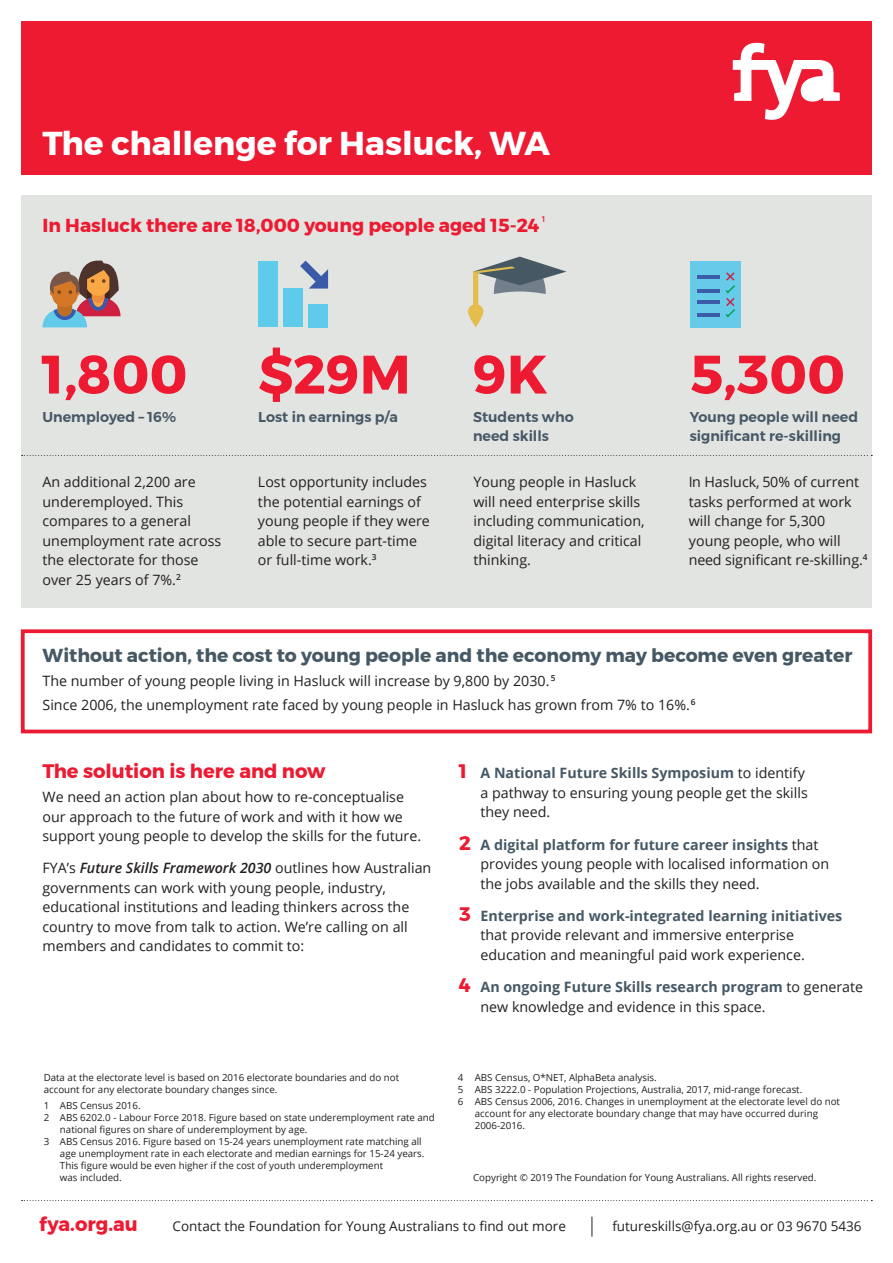
<style>
.page{position:relative;width:893px;height:1263px;background:#fff}
.page>*{position:absolute;margin:0;border:0;box-sizing:border-box;transform-origin:0 0}
.t1{font:700 54px "Montserrat";color:#ed1a32}
.t2{font:700 33px "Montserrat";color:#fff}
.t3{font:700 19.5px "Montserrat";color:#ed1a32}
.t4{font:700 18.75px "Montserrat";color:#475865}
.t5{font:700 18.75px "Montserrat";color:#ed1a32}
.t6{font:14.25px/19.5px "Open Sans";color:#231f20}
.t7{font:600 14.25px/19.5px "Montserrat";color:#475865}
.t8{font:13.5px "Open Sans";color:#231f20}
.t9{font:9.75px/12px "Open Sans";color:#231f20}
.t10{font:600 8.25px "Open Sans";color:#ed1a32}
.s1{font-weight:600;font-style:italic}
.s2{font-family:"Montserrat";font-weight:700;font-size:19.5px;color:#ed1a32}
.s3{font-weight:700;color:#475865}
</style>
<div class="page">
<div style="left:21px;top:21px;width:851px;height:153px;background:#ed1a32"></div>
<div style="left:21px;top:196px;width:851px;height:412px;background:#e2e4e2"></div>
<div style="left:21px;top:629px;width:851px;height:104px;border:4px solid #ed1a32"></div>
<svg style="left:22px;top:455px;width:850px;height:1px"></svg>
<svg style="left:22px;top:1200px;width:850px;height:1px"></svg>
<svg style="left:733px;top:43px;width:107px;height:77px"></svg>
<svg style="left:43px;top:261px;width:78px;height:66px"></svg>
<div style="left:283px;top:289px;width:20px;height:38px;background:#5dcbe9"></div>
<div style="left:258px;top:261px;width:20px;height:66px;background:#5dcbe9"></div>
<div style="left:309px;top:304px;width:19px;height:23px;background:#5dcbe9"></div>
<svg style="left:300px;top:261px;width:28px;height:28px"></svg>
<div style="left:689px;top:261px;width:51px;height:66px;background:#65cbe8"></div>
<hr style="left:697px;top:289px;width:23px;height:3px;background:#3d5ba9">
<hr style="left:697px;top:275px;width:23px;height:3px;background:#3d5ba9">
<hr style="left:697px;top:300px;width:23px;height:4px;background:#3d5ba9">
<svg style="left:725px;top:272px;width:10px;height:45px"></svg>
<hr style="left:697px;top:313px;width:23px;height:3px;background:#3d5ba9">
<svg style="left:468px;top:257px;width:98px;height:70px"></svg>
<svg style="left:591px;top:1216px;width:1px;height:20px"></svg>
<h2 class="t2" style="left:43px;top:116px;width:509px">The challenge for Hasluck, WA</h2>
<h3 class="t5" style="left:43px;top:210px;width:499px">In Hasluck there are 18,000 young people aged 15-24</h3>
<p class="t10" style="left:541px;top:214px;width:6px">1</p>
<h1 class="t1" style="left:43px;top:331px;width:146px">1,800</h1>
<p class="t7" style="left:43px;top:407px;width:135px">Unemployed – 16%</p>
<h1 class="t1" style="left:258px;top:331px;width:154px">$29M</h1>
<p class="t7" style="left:258px;top:407px;width:141px">Lost in earnings p/a</p>
<h1 class="t1" style="left:473px;top:331px;width:76px">9K</h1>
<p class="t7" style="left:473px;top:407px;width:102px">Students who need skills</p>
<h1 class="t1" style="left:690px;top:331px;width:157px">5,300</h1>
<p class="t7" style="left:690px;top:407px;width:170px">Young people will need significant re-skilling</p>
<p class="t6" style="left:43px;top:472px;width:180px">An additional 2,200 are underemployed. This compares to a general unemployment rate across the electorate for those over 25 years of 7%.<sup>2</sup></p>
<p class="t6" style="left:258px;top:472px;width:173px">Lost opportunity includes the potential earnings of young people if they were able to secure part-time or full-time work.<sup>3</sup></p>
<p class="t6" style="left:473px;top:472px;width:173px">Young people in Hasluck will need enterprise skills including communication, digital literacy and critical thinking.</p>
<p class="t6" style="left:689px;top:472px;width:180px">In Hasluck, 50% of current tasks performed at work will change for 5,300 young people, who will need significant re-skilling.<sup>4</sup></p>
<h3 class="t4" style="left:43px;top:640px;width:811px">Without action, the cost to young people and the economy may become even greater</h3>
<p class="t6" style="left:43px;top:668px;width:655px;line-height:23.7px">The number of young people living in Hasluck will increase by 9,800 by 2030. <sup>5<br></sup>Since 2006, the unemployment rate faced by young people in Hasluck has grown from 7% to 16%.<sup>6</sup></p>
<h3 class="t3" style="left:43px;top:756px;width:284px">The solution is here and now</h3>
<p class="t6" style="left:43px;top:787px;width:380px">We need an action plan about how to re-conceptualise our approach to the future of work and with it how we support young people to develop the skills for the future.</p>
<p class="t6" style="left:43px;top:858px;width:390px">FYA’s <span class="s1">Future Skills Framework 2030</span> outlines how Australian governments can work with young people, industry, educational institutions and leading thinkers across the country to move from talk to action. We’re calling on all members and candidates to commit to:</p>
<p class="t9" style="left:44px;top:1071px;width:357px">Data at the electorate level is based on 2016 electorate boundaries and do not account for any electorate boundary changes since.</p>
<p class="t9" style="left:44px;top:1099px;width:98px">1 ABS Census 2016.</p>
<p class="t9" style="left:44px;top:1111px;width:393px">2 ABS 6202.0 - Labour Force 2018. Figure based on state underemployment rate and</p>
<p class="t9" style="left:60px;top:1123px;width:249px">national figures on share of underemployment by age.</p>
<p class="t9" style="left:44px;top:1135px;width:379px">3 ABS Census 2016. Figure based on 15-24 years unemployment rate matching all</p>
<p class="t9" style="left:60px;top:1147px;width:366px">age unemployment rate in each electorate and median earnings for 15-24 years.</p>
<p class="t9" style="left:60px;top:1159px;width:325px">This figure would be even higher if the cost of youth underemployment</p>
<p class="t9" style="left:60px;top:1171px;width:63px">was included.</p>
<p class="t6" style="left:480px;top:763px;width:329px;text-indent:-21px"><span class="s2">1</span> <span class="s3">A National Future Skills Symposium</span> to identify a pathway to ensuring young people get the skills they need.</p>
<p class="t6" style="left:480px;top:834px;width:350px;text-indent:-21px"><span class="s2">2</span> <span class="s3">A digital platform for future career insights</span> that provides young people with localised information on the jobs available and the skills they need.</p>
<p class="t6" style="left:480px;top:906px;width:363px;text-indent:-21px"><span class="s2">3</span> <span class="s3">Enterprise and work-integrated learning initiatives </span>that provide relevant and immersive enterprise education and meaningful paid work experience.</p>
<p class="t6" style="left:480px;top:977px;width:384px;text-indent:-21px"><span class="s2">4</span> <span class="s3">An ongoing Future Skills research program</span> to generate new knowledge and evidence in this space.</p>
<p class="t9" style="left:458px;top:1071px;width:201px">4 ABS Census, O*NET, AlphaBeta analysis.</p>
<p class="t9" style="left:458px;top:1083px;width:346px">5 ABS 3222.0 - Population Projections, Australia, 2017, mid-range forecast.</p>
<p class="t9" style="left:458px;top:1095px;width:384px">6 ABS Census 2006, 2016. Changes in unemployment at the electorate level do not</p>
<p class="t9" style="left:475px;top:1107px;width:345px">account for any electorate boundary change that may have occurred during</p>
<p class="t9" style="left:475px;top:1119px;width:52px">2006-2016.</p>
<p class="t9" style="left:473px;top:1171px;width:345px">Copyright © 2019 The Foundation for Young Australians. All rights reserved.</p>
<h3 class="t3" style="left:39px;top:1208px;width:100px">fya.org.au</h3>
<p class="t8" style="left:173px;top:1216px;width:395px">Contact the Foundation for Young Australians to find out more</p>
<p class="t8" style="left:612px;top:1216px;width:251px">futureskills@fya.org.au or 03 9670 5436</p>
</div>
